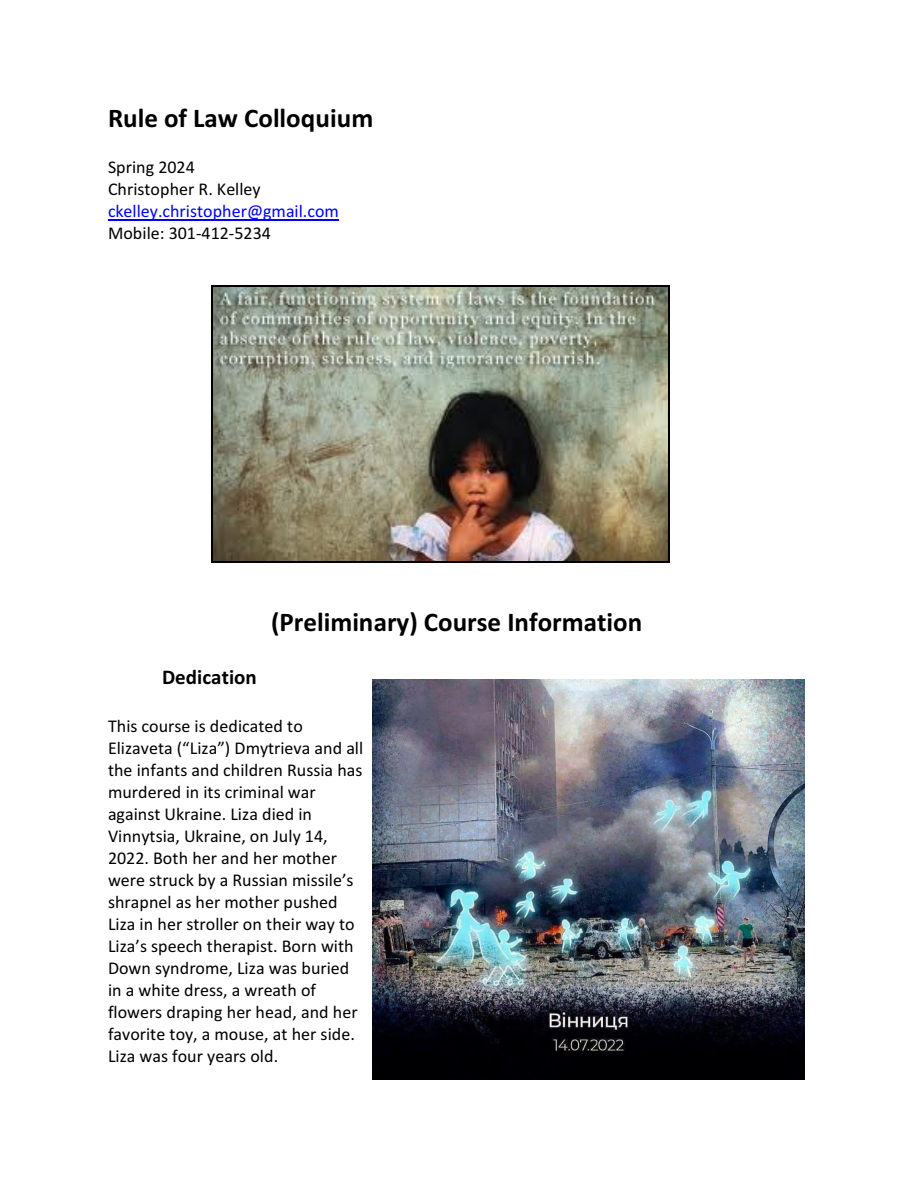
<style>
.page{position:relative;width:918px;height:1188px;background:#fff}
.page>*{position:absolute;margin:0;border:0;box-sizing:border-box;transform-origin:0 0}
.t1{font:700 27px "Calibri";color:#000}
.t2{font:700 21px "Calibri";color:#000}
.t3{font:18px/21.9px "Calibri";color:#000}
.t4{font:18px "Calibri";color:#00f}
</style>
<div class="page">
<img style="left:372px;top:679px;width:432px;height:401px">
<hr style="left:108px;top:220px;width:231px;height:1px;background:#00f">
<img style="left:212px;top:287px;width:457px;height:274px">
<hr style="left:211px;top:285px;width:1px;height:277px;background:#000">
<hr style="left:669px;top:285px;width:1px;height:277px;background:#000">
<hr style="left:211px;top:285px;width:459px;height:2px;background:#000">
<hr style="left:211px;top:561px;width:459px;height:2px;background:#000">
<h1 class="t1" style="left:108px;top:107px;width:267px">Rule of Law Colloquium</h1>
<p class="t3" style="left:108px;top:158px;width:154px">Spring 2024<br>Christopher R. Kelley</p>
<p class="t4" style="left:108px;top:204px;width:232px">ckelley.christopher@gmail.com</p>
<p class="t3" style="left:108px;top:224px;width:164px">Mobile: 301-412-5234</p>
<h1 class="t1" style="left:271px;top:611px;width:373px">(Preliminary) Course Information</h1>
<p class="t2" style="left:162px;top:668px;width:96px">Dedication</p>
<p class="t3" style="left:108px;top:717px;width:257px">This course is dedicated to<br>Elizaveta (“Liza”) Dmytrieva and all the infants and children Russia has murdered in its criminal war against Ukraine. Liza died in<br>Vinnytsia, Ukraine, on July 14,<br>2022. Both her and her mother were struck by a Russian missile’s shrapnel as her mother pushed<br>Liza in her stroller on their way to<br>Liza’s speech therapist. Born with<br>Down syndrome, Liza was buried in a white dress, a wreath of flowers draping her head, and her favorite toy, a mouse, at her side.<br>Liza was four years old.</p>
</div>
